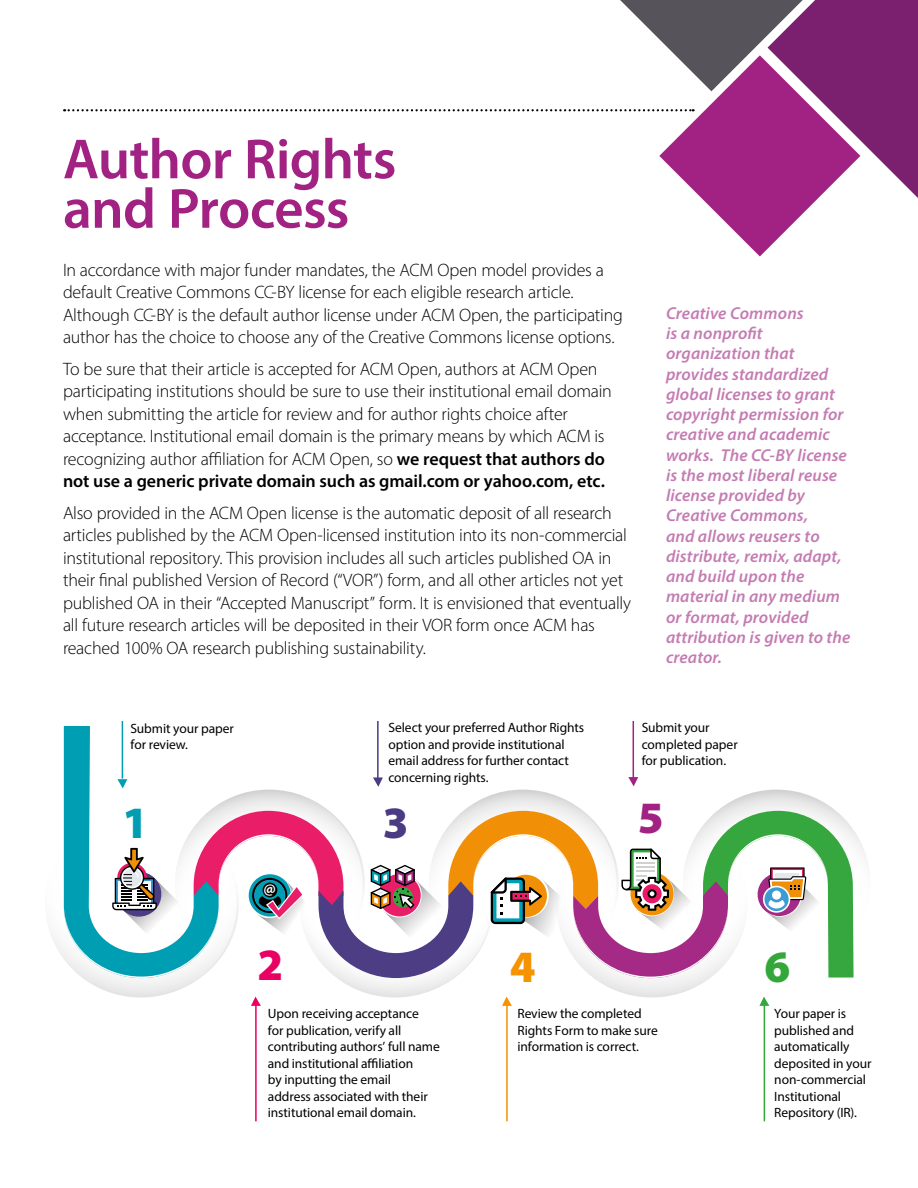
<style>
.page{position:relative;width:918px;height:1188px;background:#fff}
.page>*{position:absolute;margin:0;border:0;box-sizing:border-box;transform-origin:0 0}
.t1{font:600 57px/49.5px "Myriad Pro";letter-spacing:-.015em;color:#a22283}
.t2{font:900 45px "Myriad Pro";color:#009db3}
.t3{font:900 45px "Myriad Pro";color:#4a3b83}
.t4{font:900 45px "Myriad Pro";color:#a22283}
.t5{font:900 45px "Myriad Pro";color:#e80163}
.t6{font:900 45px "Myriad Pro";color:#f59300}
.t7{font:900 45px "Myriad Pro";color:#34a73b}
.t8{font:300 18px/22.5px "Myriad Pro";letter-spacing:-.015em;color:#000}
.t9{font:italic 600 17.25px/20.2px "Myriad Pro";letter-spacing:.01em;color:#c47cb2}
.t10{font:700 16.2px "Myriad Pro";color:#fff}
.t11{font:13.5px/16.5px "Myriad Pro";letter-spacing:-.005em;color:#000}
.s1{font-weight:600}
</style>
<div class="page">
<svg style="left:64px;top:0;width:854px;height:256px"></svg>
<hr style="left:255px;top:1000px;width:2px;height:121px;background:#e80163">
<hr style="left:506px;top:1000px;width:2px;height:121px;background:#f59300">
<hr style="left:764px;top:1000px;width:1px;height:121px;background:#34a73b">
<hr style="left:377px;top:721px;width:2px;height:62px;background:#4a3b83">
<hr style="left:633px;top:721px;width:1px;height:62px;background:#a22283">
<hr style="left:122px;top:721px;width:1px;height:58px;background:#009db3">
<svg style="left:50px;top:726px;width:804px;height:280px"></svg>
<h1 class="t1" style="left:63px;top:133px;width:335px">Author Rights and Process</h1>
<p class="t8" style="left:63px;top:258px;width:562px">In accordance with major funder mandates, the ACM Open model provides a default Creative Commons CC-BY license for each eligible research article.<br>Although CC-BY is the default author license under ACM Open, the participating author has the choice to choose any of the Creative Commons license options.</p>
<p class="t8" style="left:63px;top:357px;width:550px">To be sure that their article is accepted for ACM Open, authors at ACM Open participating institutions should be sure to use their institutional email domain when submitting the article for review and for author rights choice after acceptance. Institutional email domain is the primary means by which ACM is recognizing author affiliation for ACM Open, so <span class="s1">we request that authors do not use a generic private domain such as gmail.com or yahoo.com, etc.</span></p>
<p class="t8" style="left:63px;top:501px;width:570px">Also provided in the ACM Open license is the automatic deposit of all research articles published by the ACM Open-licensed institution into its non-commercial institutional repository. This provision includes all such articles published OA in their final published Version of Record (“VOR”) form, and all other articles not yet published OA in their “Accepted Manuscript” form. It is envisioned that eventually all future research articles will be deposited in their VOR form once ACM has reached 100% OA research publishing sustainability.</p>
<p class="t9" style="left:666px;top:303px;width:186px">Creative Commons<br>is a nonprofit organization that provides standardized global licenses to grant copyright permission for creative and academic works. The CC-BY license is the most liberal reuse license provided by<br>Creative Commons,<br>and allows reusers to distribute, remix, adapt, and build upon the material in any medium or format, provided attribution is given to the creator.</p>
<p class="t11" style="left:130px;top:720px;width:105px">Submit your paper for review.</p>
<p class="t11" style="left:388px;top:720px;width:197px">Select your preferred Author Rights option and provide institutional email address for further contact concerning rights.</p>
<p class="t11" style="left:642px;top:720px;width:98px">Submit your completed paper for publication.</p>
<h2 class="t2" style="left:122px;top:793px;width:27px">1</h2>
<h2 class="t3" style="left:383px;top:793px;width:27px">3</h2>
<h2 class="t4" style="left:638px;top:788px;width:27px">5</h2>
<p class="t10" style="left:263px;top:878px;width:14px">@</p>
<h2 class="t5" style="left:257px;top:934px;width:27px">2</h2>
<h2 class="t6" style="left:510px;top:937px;width:27px">4</h2>
<h2 class="t7" style="left:765px;top:937px;width:27px">6</h2>
<p class="t11" style="left:517px;top:1005px;width:142px">Review the completed<br>Rights Form to make sure information is correct.</p>
<p class="t11" style="left:268px;top:1005px;width:174px">Upon receiving acceptance<br>for publication, verify all contributing authors’ full name and institutional affiliation<br>by inputting the email<br>address associated with their institutional email domain.</p>
<p class="t11" style="left:774px;top:1005px;width:99px">Your paper is published and automatically deposited in your non-commercial<br>Institutional<br>Repository (IR).</p>
</div>
